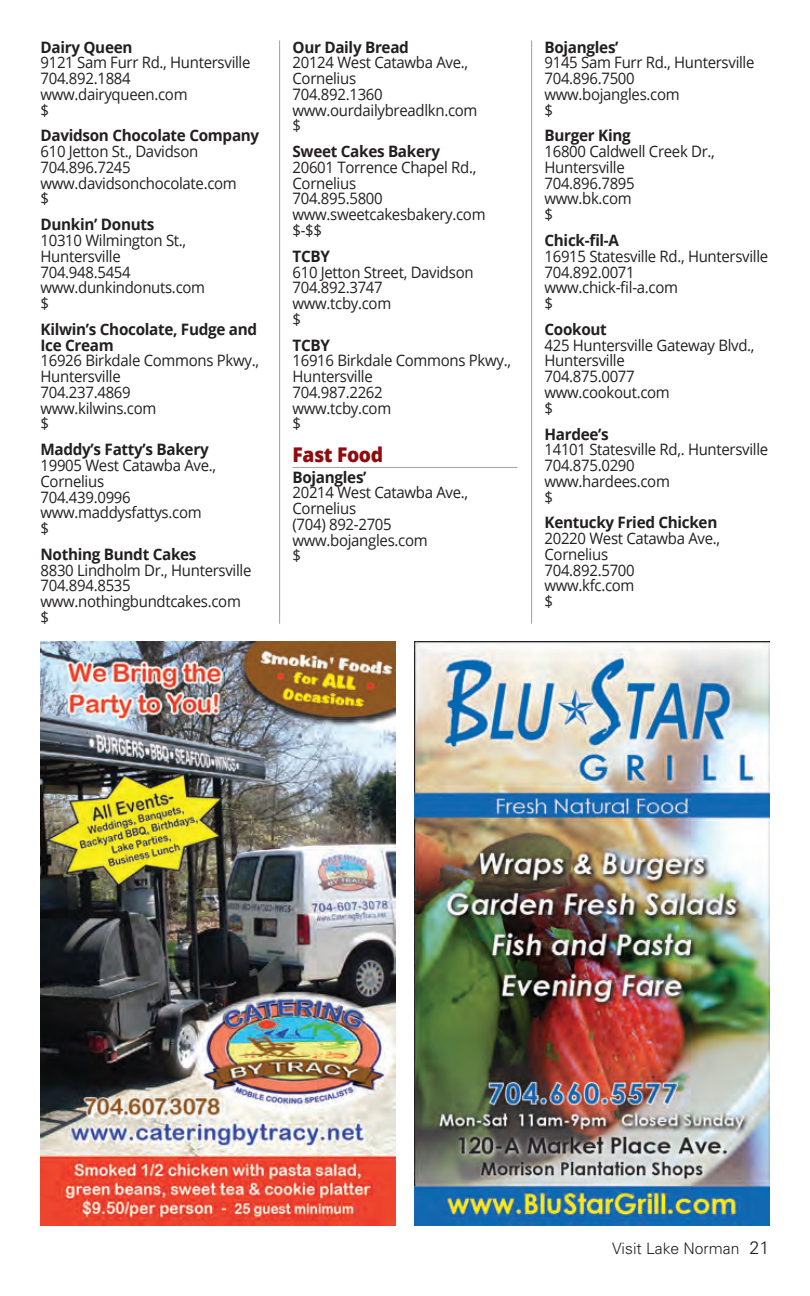
<style>
.page{position:relative;width:810px;height:1296px;background:#fff}
.page>*{position:absolute;margin:0;border:0;box-sizing:border-box;transform-origin:0 0}
.t1{font:800 20.25px "Open Sans";letter-spacing:-.02em;color:#900b0e;scale:.95 1}
.t2{font:15.75px/15.8px "Open Sans";letter-spacing:-.02em;color:#231f20;scale:.95 1}
.t3{font:700 15.75px/15.8px "Open Sans";letter-spacing:-.02em;color:#231f20}
.t4{font:300 15.75px "Univers LT Std";color:#231f20}
.s1{font-size:18px}
</style>
<div class="page">
<hr style="left:292px;top:467px;width:226px;height:1px;background:#a8a9ad">
<img style="left:415px;top:642px;width:355px;height:583px">
<img style="left:40px;top:642px;width:355px;height:583px">
<hr style="left:279px;top:40px;width:1px;height:584px;background:#a8a9ad">
<hr style="left:531px;top:40px;width:1px;height:584px;background:#a8a9ad">
<p class="t3" style="left:40px;top:39px;width:94px">Dairy Queen</p>
<p class="t2" style="left:40px;top:54px;width:223px">9121 Sam Furr Rd., Huntersville<br>704.892.1884 www.dairyqueen.com<br>$</p>
<p class="t3" style="left:40px;top:127px;width:220px">Davidson Chocolate Company</p>
<p class="t2" style="left:40px;top:143px;width:208px">610 Jetton St., Davidson<br>704.896.7245 www.davidsonchocolate.com $</p>
<p class="t3" style="left:40px;top:216px;width:115px">Dunkin’ Donuts</p>
<p class="t2" style="left:40px;top:232px;width:175px">10310 Wilmington St.,<br>Huntersville<br>704.948.5454 www.dunkindonuts.com $</p>
<p class="t3" style="left:40px;top:321px;width:218px">Kilwin’s Chocolate, Fudge and<br>Ice Cream</p>
<p class="t2" style="left:40px;top:352px;width:232px">16926 Birkdale Commons Pkwy.,<br>Huntersville<br>704.237.4869<br>www.kilwins.com<br>$</p>
<p class="t3" style="left:40px;top:441px;width:170px">Maddy’s Fatty’s Bakery</p>
<p class="t2" style="left:40px;top:457px;width:186px">19905 West Catawba Ave.,<br>Cornelius<br>704.439.0996 www.maddysfattys.com<br>$</p>
<p class="t3" style="left:40px;top:546px;width:158px">Nothing Bundt Cakes</p>
<p class="t2" style="left:40px;top:562px;width:224px">8830 Lindholm Dr., Huntersville<br>704.894.8535 www.nothingbundtcakes.com $</p>
<p class="t3" style="left:292px;top:39px;width:118px">Our Daily Bread</p>
<p class="t2" style="left:292px;top:54px;width:196px">20124 West Catawba Ave.,<br>Cornelius<br>704.892.1360 www.ourdailybreadlkn.com $</p>
<p class="t3" style="left:292px;top:143px;width:149px">Sweet Cakes Bakery</p>
<p class="t2" style="left:292px;top:159px;width:205px">20601 Torrence Chapel Rd.,<br>Cornelius<br>704.895.5800 www.sweetcakesbakery.com $-$$</p>
<p class="t3" style="left:292px;top:248px;width:39px">TCBY</p>
<p class="t2" style="left:292px;top:264px;width:192px">610 Jetton Street, Davidson<br>704.892.3747 www.tcby.com<br>$</p>
<p class="t3" style="left:292px;top:337px;width:39px">TCBY</p>
<p class="t2" style="left:292px;top:352px;width:232px">16916 Birkdale Commons Pkwy.,<br>Huntersville<br>704.987.2262<br>www.tcby.com<br>$</p>
<p class="t1" style="left:292px;top:439px;width:97px">Fast Food</p>
<p class="t3" style="left:292px;top:469px;width:76px">Bojangles’</p>
<p class="t2" style="left:292px;top:484px;width:186px">20214 West Catawba Ave.,<br>Cornelius<br>(704) 892-2705 www.bojangles.com<br>$</p>
<p class="t3" style="left:544px;top:39px;width:76px">Bojangles’</p>
<p class="t2" style="left:544px;top:54px;width:223px">9145 Sam Furr Rd., Huntersville<br>704.896.7500 www.bojangles.com<br>$</p>
<p class="t3" style="left:544px;top:127px;width:88px">Burger King</p>
<p class="t2" style="left:544px;top:143px;width:181px">16800 Caldwell Creek Dr.,<br>Huntersville<br>704.896.7895 www.bk.com<br>$</p>
<p class="t3" style="left:544px;top:232px;width:76px">Chick-fil-A</p>
<p class="t2" style="left:544px;top:248px;width:237px">16915 Statesville Rd., Huntersville<br>704.892.0071 www.chick-fil-a.com<br>$</p>
<p class="t3" style="left:544px;top:321px;width:64px">Cookout</p>
<p class="t2" style="left:544px;top:337px;width:223px">425 Huntersville Gateway Blvd.,<br>Huntersville<br>704.875.0077 www.cookout.com<br>$</p>
<p class="t3" style="left:544px;top:426px;width:66px">Hardee’s</p>
<p class="t2" style="left:544px;top:441px;width:237px">14101 Statesville Rd,. Huntersville<br>704.875.0290<br>www.hardees.com<br>$</p>
<p class="t3" style="left:544px;top:514px;width:174px">Kentucky Fried Chicken</p>
<p class="t2" style="left:544px;top:530px;width:186px">20220 West Catawba Ave.,<br>Cornelius<br>704.892.5700 www.kfc.com<br>$</p>
<p class="t4" style="left:612px;top:1239px;width:159px">Visit Lake Norman <span class="s1">21</span></p>
</div>
